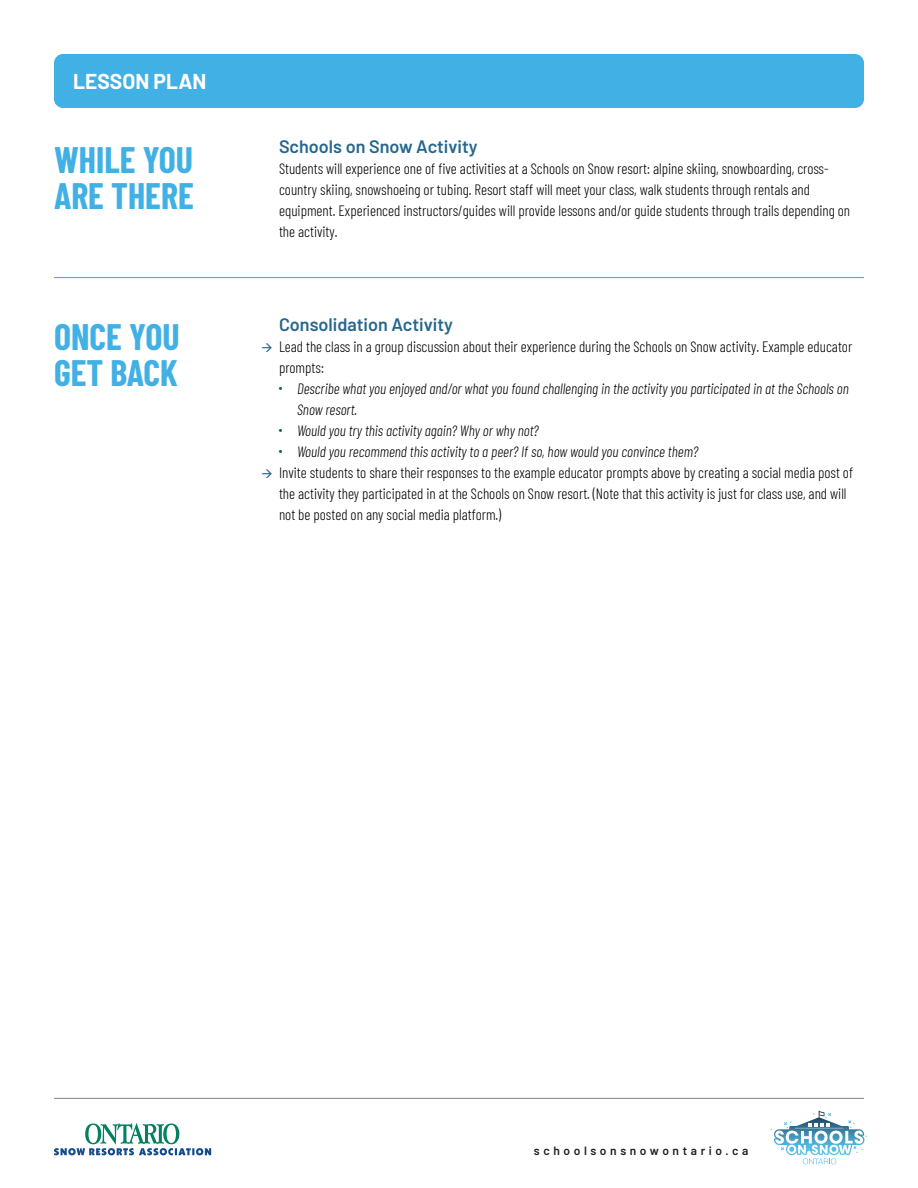
<style>
.page{position:relative;width:918px;height:1188px;background:#fff}
.page>*{position:absolute;margin:0;border:0;box-sizing:border-box;transform-origin:0 0}
.t1{font:700 36px/36px "Barlow Condensed";color:#41b0e4}
.t2{font:700 21px "Barlow";color:#fff}
.t3{font:600 18px "Barlow";color:#25678f}
.t4{font:300 15px/21px "Barlow Condensed";color:#000}
.t5{font:italic 300 15px "Barlow Condensed";color:#000}
.t6{font:600 12px "Barlow";letter-spacing:.3em;color:#221f20}
.s1{font-weight:600;font-style:normal;font-size:12px;color:#005d6f}
</style>
<div class="page">
<div style="left:54px;top:54px;width:810px;height:54px;background:#41b0e4;border-radius:9px"></div>
<svg style="left:771px;top:1110px;width:96px;height:54px"></svg>
<svg style="left:54px;top:1123px;width:157px;height:32px"></svg>
<hr style="left:54px;top:1098px;width:810px;height:1px;background:#808285">
<hr style="left:54px;top:277px;width:810px;height:1px;background:#41b0e4">
<h2 class="t2" style="left:73px;top:65px;width:135px">LESSON PLAN</h2>
<h1 class="t1" style="left:54px;top:140px;width:141px">WHILE YOU<br>ARE THERE</h1>
<h1 class="t1" style="left:54px;top:317px;width:127px">ONCE YOU<br>GET BACK</h1>
<p class="t3" style="left:279px;top:133px;width:200px">Schools on Snow Activity</p>
<p class="t4" style="left:279px;top:157px;width:573px">Students will experience one of five activities at a Schools on Snow resort: alpine skiing, snowboarding, cross&shy;country skiing, snowshoeing or tubing. Resort staff will meet your class, walk students through rentals and equipment. Experienced instructors/guides will provide lessons and/or guide students through trails depending on the activity.</p>
<p class="t3" style="left:279px;top:311px;width:175px">Consolidation Activity</p>
<p class="t4" style="left:279px;top:335px;width:575px">Lead the class in a group discussion about their experience during the Schools on Snow activity. Example educator</p>
<p class="t4" style="left:279px;top:356px;width:46px">prompts:</p>
<p class="t5" style="left:279px;top:377px;width:571px"><span class="s1">∙</span> Describe what you enjoyed and/or what you found challenging in the activity you participated in at the Schools on</p>
<p class="t5" style="left:297px;top:398px;width:62px">Snow resort.</p>
<p class="t5" style="left:279px;top:419px;width:261px"><span class="s1">∙</span> Would you try this activity again? Why or why not?</p>
<p class="t5" style="left:279px;top:440px;width:421px"><span class="s1">∙</span> Would you recommend this activity to a peer? If so, how would you convince them?</p>
<p class="t4" style="left:279px;top:461px;width:576px">Invite students to share their responses to the example educator prompts above by creating a social media post of</p>
<p class="t4" style="left:279px;top:482px;width:569px">the activity they participated in at the Schools on Snow resort. (Note that this activity is just for class use, and will</p>
<p class="t4" style="left:279px;top:503px;width:224px">not be posted on any social media platform.)</p>
<p class="t6" style="left:534px;top:1142px;width:216px">schoolsonsnowontario.ca</p>
</div>
